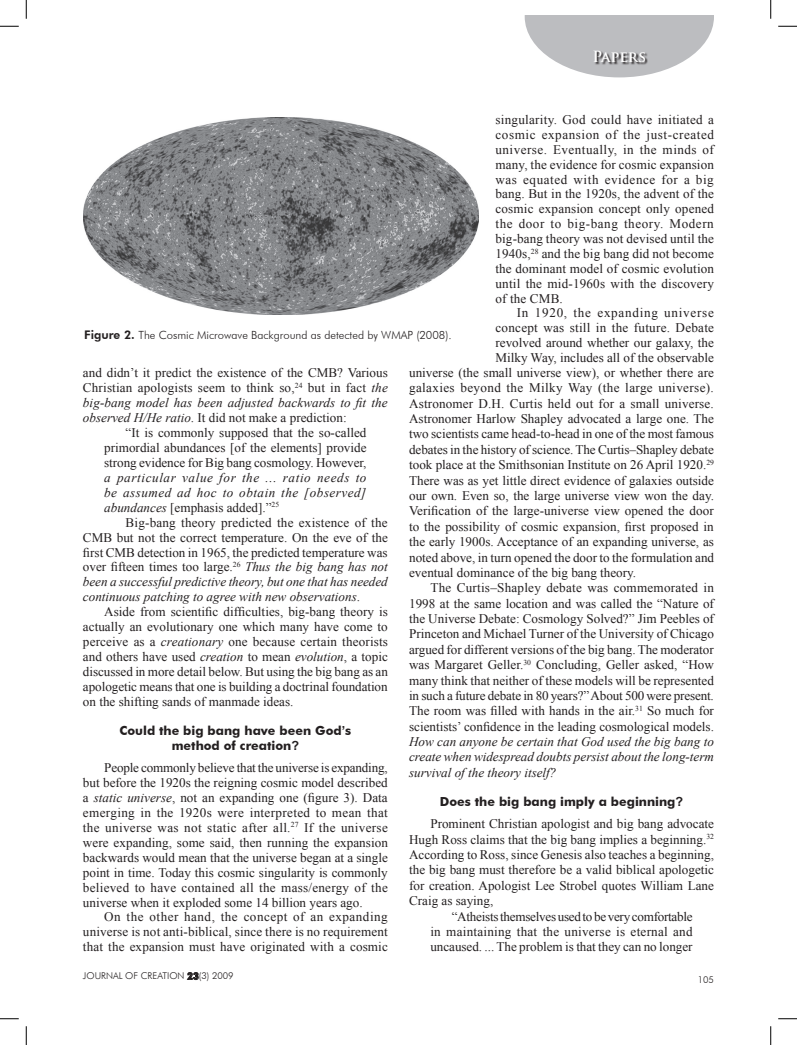
<style>
.page{position:relative;width:797px;height:1045px;background:#fff}
.page>*{position:absolute;margin:0;border:0;box-sizing:border-box;transform-origin:0 0}
.t1{font:700 15px "Trajan Pro";letter-spacing:-.015em;color:#fff}
.AFTER_QUOTE_PARAGRAP{font:13.12px/15px "Times New Roman";color:#231f20;text-align:justify}
.QUOTE_2_column_Inden{font:13.12px/15px "Times New Roman";letter-spacing:-.005em;color:#231f20;text-align:justify}
.AFTER_QUOTE_PARAGRAP-2{font:13.12px "Times New Roman";letter-spacing:.03em;color:#231f20}
.AFTER_QUOTE_PARAGRAP-3{font:13.12px "Times New Roman";letter-spacing:.02em;color:#231f20}
.AFTER_QUOTE_PARAGRAP-4{font:13.12px "Times New Roman";letter-spacing:.055em;color:#231f20}
.Heading_1{font:700 12.5px/14.8px "Futura BT";color:#231f20;text-align:center}
.CAPTIONS{font:300 11.25px "Futura BT";color:#231f20}
.t2{font:300 9.38px "Futura BT";color:#231f20}
.s1{font-style:italic}
.s2{font-family:"Arial"}
.s3{font-weight:800;font-size:11.88px}
.s4{font-weight:800}
</style>
<div class="page">
<svg style="left:524px;top:16px;width:190px;height:61px"></svg>
<svg style="left:593px;top:51px;width:55px;height:14px"></svg>
<svg style="left:187px;top:972px;width:11px;height:7px"></svg>
<img style="left:83px;top:117px;width:395px;height:197px">
<svg style="left:0;top:25px;width:19px;height:2px"></svg>
<svg style="left:778px;top:25px;width:19px;height:2px"></svg>
<svg style="left:0;top:1018px;width:19px;height:1px"></svg>
<svg style="left:778px;top:1018px;width:19px;height:1px"></svg>
<svg style="left:25px;top:0;width:2px;height:19px"></svg>
<svg style="left:25px;top:1026px;width:2px;height:19px"></svg>
<svg style="left:770px;top:0;width:1px;height:19px"></svg>
<svg style="left:770px;top:1026px;width:1px;height:19px"></svg>
<p class="t1" style="left:592px;top:47px;width:55px">Papers</p>
<p class="AFTER_QUOTE_PARAGRAP" style="left:495px;top:112px;width:220px">singularity. God could have initiated a cosmic expansion of the just-created universe. Eventually, in the minds of many, the evidence for cosmic expansion was equated with evidence for a big bang. But in the 1920s, the advent of the cosmic expansion concept only opened the door to big-bang theory. Modern big-bang theory was not devised until the 1940s,<sup>28</sup> and the big bang did not become the dominant model of cosmic evolution until the mid-1960s with the discovery of the CMB.</p>
<p class="AFTER_QUOTE_PARAGRAP-4" style="left:517px;top:304px;width:198px">In 1920, the expanding universe</p>
<p class="AFTER_QUOTE_PARAGRAP-3" style="left:495px;top:319px;width:220px">concept was still in the future. Debate</p>
<p class="AFTER_QUOTE_PARAGRAP" style="left:495px;top:335px;width:220px">revolved around whether our galaxy, the</p>
<p class="AFTER_QUOTE_PARAGRAP" style="left:495px;top:350px;width:220px">Milky Way, includes all of the observable</p>
<p class="AFTER_QUOTE_PARAGRAP" style="left:409px;top:365px;width:306px">universe (the small universe view), or whether there are</p>
<p class="AFTER_QUOTE_PARAGRAP-2" style="left:409px;top:379px;width:306px">galaxies beyond the Milky Way (the large universe).</p>
<p class="AFTER_QUOTE_PARAGRAP" style="left:409px;top:395px;width:306px">Astronomer D.H. Curtis held out for a small universe.</p>
<p class="AFTER_QUOTE_PARAGRAP" style="left:409px;top:411px;width:306px">Astronomer Harlow Shapley advocated a large one. The</p>
<p class="AFTER_QUOTE_PARAGRAP" style="left:409px;top:426px;width:306px">two scientists came head-to-head in one of the most famous</p>
<p class="AFTER_QUOTE_PARAGRAP" style="left:409px;top:442px;width:306px">debates in the history of science. The Curtis–Shapley debate</p>
<p class="AFTER_QUOTE_PARAGRAP" style="left:409px;top:457px;width:306px">took place at the Smithsonian Institute on 26 April 1920.<sup>29</sup></p>
<p class="AFTER_QUOTE_PARAGRAP" style="left:409px;top:472px;width:306px">There was as yet little direct evidence of galaxies outside</p>
<p class="AFTER_QUOTE_PARAGRAP" style="left:409px;top:488px;width:306px">our own. Even so, the large universe view won the day.</p>
<p class="AFTER_QUOTE_PARAGRAP" style="left:409px;top:503px;width:306px">Verification of the large-universe view opened the door</p>
<p class="AFTER_QUOTE_PARAGRAP" style="left:409px;top:518px;width:306px">to the possibility of cosmic expansion, first proposed in</p>
<p class="AFTER_QUOTE_PARAGRAP" style="left:409px;top:534px;width:306px">the early 1900s. Acceptance of an expanding universe, as</p>
<p class="AFTER_QUOTE_PARAGRAP" style="left:409px;top:549px;width:306px">noted above, in turn opened the door to the formulation and</p>
<p class="AFTER_QUOTE_PARAGRAP" style="left:409px;top:565px;width:228px">eventual dominance of the big bang theory.</p>
<p class="AFTER_QUOTE_PARAGRAP" style="left:409px;top:580px;width:306px;line-height:15.4px;text-indent:21px">The Curtis–Shapley debate was commemorated in 1998 at the same location and was called the “Nature of the Universe Debate: Cosmology Solved?” Jim Peebles of Princeton and Michael Turner of the University of Chicago argued for different versions of the big bang. The moderator was Margaret Geller.<sup>30</sup> Concluding, Geller asked, “How many think that neither of these models will be represented in such a future debate in 80 years?” About 500 were present.<br>The room was filled with hands in the air.<sup>31</sup> So much for scientists’ confidence in the leading cosmological models.<br><span class="s1">How can anyone be certain that God used the big bang to create when widespread doubts persist about the long-term survival of the theory itself?</span></p>
<p class="Heading_1" style="left:440px;top:793px;width:245px">Does the big bang imply a beginning<span class="s2">?</span></p>
<p class="AFTER_QUOTE_PARAGRAP" style="left:409px;top:816px;width:306px;line-height:15.4px;text-indent:21px">Prominent Christian apologist and big bang advocate Hugh Ross claims that the big bang implies a beginning.<sup>32<br></sup>According to Ross, since Genesis also teaches a beginning, the big bang must therefore be a valid biblical apologetic for creation. Apologist Lee Strobel quotes William Lane Craig as saying,</p>
<p class="QUOTE_2_column_Inden" style="left:430px;top:908px;width:264px;line-height:15.4px;text-indent:21px">“Atheists themselves used to be very comfortable in maintaining that the universe is eternal and uncaused. ... The problem is that they can no longer</p>
<p class="CAPTIONS" style="left:84px;top:328px;width:369px"><span class="s3">Figure 2.</span> The Cosmic Microwave Background as detected by WMAP (2008).</p>
<p class="AFTER_QUOTE_PARAGRAP" style="left:83px;top:365px;width:306px">and didn’t it predict the existence of the CMB? Various Christian apologists seem to think so,<sup>24</sup> but in fact <span class="s1">the big-bang model has been adjusted backwards to fit the observed H/He ratio</span>. It did not make a prediction:</p>
<p class="QUOTE_2_column_Inden" style="left:104px;top:425px;width:264px;text-indent:21px">“It is commonly supposed that the so-called primordial abundances [of the elements] provide strong evidence for Big bang cosmology. However, <span class="s1">a particular value for the ... ratio needs to be assumed ad hoc to obtain the [observed] abundances</span> [emphasis added].”<sup>25</sup></p>
<p class="AFTER_QUOTE_PARAGRAP" style="left:83px;top:514px;width:306px;text-indent:43px">Big-bang theory predicted the existence of the CMB but not the correct temperature. On the eve of the first CMB detection in 1965, the predicted temperature was over fifteen times too large.<sup>26</sup> <span class="s1">Thus the big bang has not been a successful predictive theory, but one that has needed continuous patching to agree with new observations</span>.</p>
<p class="AFTER_QUOTE_PARAGRAP" style="left:83px;top:604px;width:306px;text-indent:21px">Aside from scientific difficulties, big-bang theory is actually an evolutionary one which many have come to perceive as a <span class="s1">creationary</span> one because certain theorists and others have used <span class="s1">creation</span> to mean <span class="s1">evolution</span>, a topic discussed in more detail below. But using the big bang as an apologetic means that one is building a doctrinal foundation on the shifting sands of manmade ideas.</p>
<p class="Heading_1" style="left:120px;top:723px;width:233px">Could the big bang have been God<span class="s2">’</span>s method of creation<span class="s2">?</span></p>
<p class="AFTER_QUOTE_PARAGRAP" style="left:83px;top:759px;width:306px;text-indent:21px">People commonly believe that the universe is expanding, but before the 1920s the reigning cosmic model described a <span class="s1">static universe</span>, not an expanding one (figure 3). Data emerging in the 1920s were interpreted to mean that the universe was not static after all.<sup>27</sup> If the universe were expanding, some said, then running the expansion backwards would mean that the universe began at a single point in time. Today this cosmic singularity is commonly believed to have contained all the mass/energy of the universe when it exploded some 14 billion years ago.</p>
<p class="AFTER_QUOTE_PARAGRAP" style="left:83px;top:909px;width:306px;text-indent:21px">On the other hand, the concept of an expanding universe is not anti-biblical, since there is no requirement that the expansion must have originated with a cosmic</p>
<p class="t2" style="left:83px;top:970px;width:152px">JOURNAL OF CREATION <span class="s4">23</span>(3) 2009</p>
<p class="t2" style="left:697px;top:973px;width:18px">105</p>
</div>
